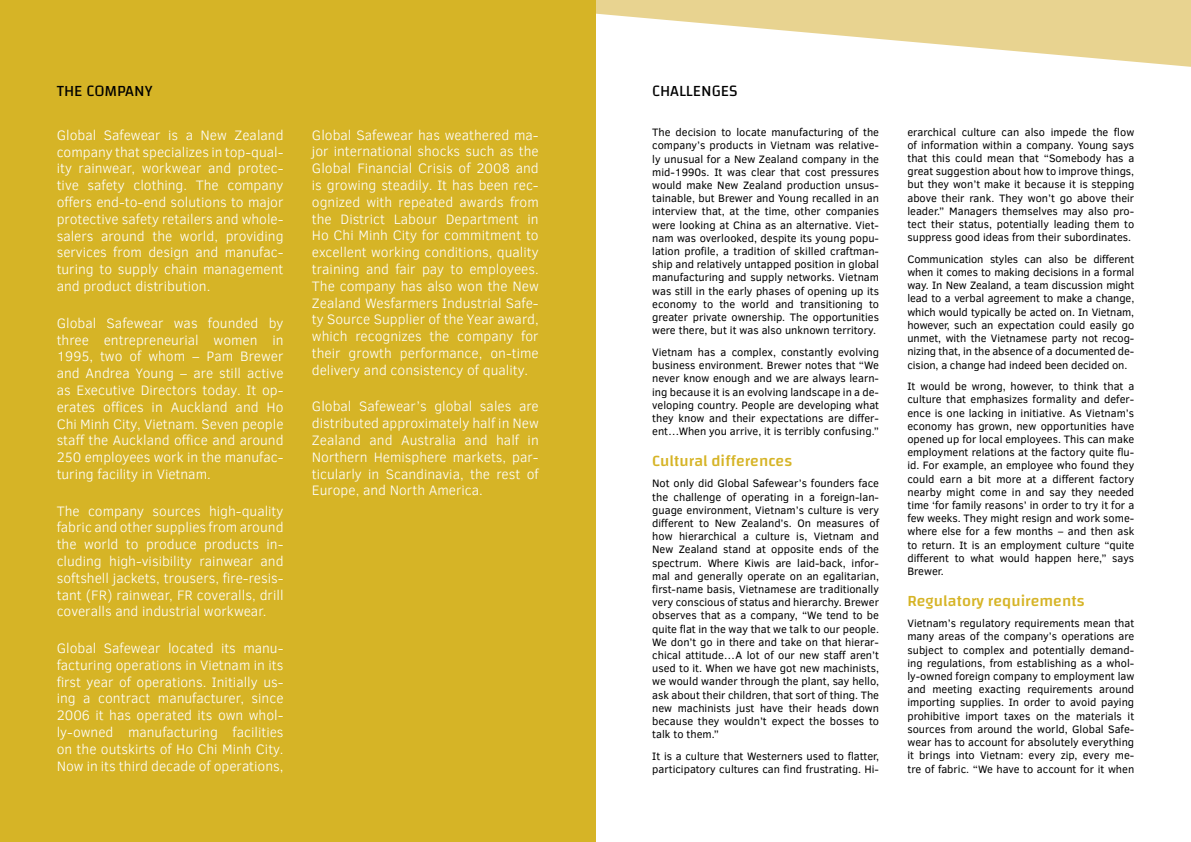
<style>
.page{position:relative;width:1191px;height:842px;background:#fff}
.page>*{position:absolute;margin:0;border:0;box-sizing:border-box;transform-origin:0 0}
.t1{font:500 16px "Changa";color:#d6b426}
.t2{font:16px "Changa";color:#000}
.t3{font:300 14px/16.8px "Clear Sans";color:#fff;text-align:justify}
.t4{font:11px/13.2px "Clear Sans";color:#000;text-align:justify}
</style>
<div class="page">
<svg style="left:595px;top:0;width:596px;height:68px;fill:#e8d390"></svg>
<div style="left:0;top:0;width:595px;height:842px;background:#d6b426"></div>
<h1 class="t2" style="left:57px;top:81px;width:97px">THE COMPANY</h1>
<p class="t3" style="left:57px;top:127px;width:228px">Global Safewear is a New Zealand company that specializes in top-qual&shy;ity rainwear, workwear and protec&shy;tive safety clothing. The company offers end-to-end solutions to major protective safety retailers and whole&shy;salers around the world, providing services from design and manufac&shy;turing to supply chain management and product distribution.</p>
<p class="t3" style="left:57px;top:314px;width:228px">Global Safewear was founded by three entrepreneurial women in 1995, two of whom – Pam Brewer and Andrea Young – are still active as Executive Directors today. It op&shy;erates offices in Auckland and Ho Chi Minh City, Vietnam. Seven people staff the Auckland office and around 250 employees work in the manufac&shy;turing facility in Vietnam.</p>
<p class="t3" style="left:57px;top:502px;width:228px">The company sources high-quality fabric and other supplies from around the world to produce products in&shy;cluding high-visibility rainwear and softshell jackets, trousers, fire-resis&shy;tant (FR) rainwear, FR coveralls, drill coveralls and industrial workwear.</p>
<p class="t3" style="left:57px;top:640px;width:228px">Global Safewear located its manu&shy;facturing operations in Vietnam in its first year of operations. Initially us&shy;ing a contract manufacturer, since 2006 it has operated its own whol&shy;ly-owned manufacturing facilities on the outskirts of Ho Chi Minh City.<br>Now in its third decade of operations,</p>
<p class="t3" style="left:312px;top:126px;width:228px">Global Safewear has weathered ma&shy;jor international shocks such as the Global Financial Crisis of 2008 and is growing steadily. It has been rec&shy;ognized with repeated awards from the District Labour Department in Ho Chi Minh City for commitment to excellent working conditions, quality training and fair pay to employees.<br>The company has also won the New Zealand Wesfarmers Industrial Safe&shy;ty Source Supplier of the Year award, which recognizes the company for their growth performance, on-time delivery and consistency of quality.</p>
<p class="t3" style="left:312px;top:398px;width:228px">Global Safewear’s global sales are distributed approximately half in New Zealand and Australia and half in Northern Hemisphere markets, par&shy;ticularly in Scandinavia, the rest of Europe, and North America.</p>
<h1 class="t2" style="left:652px;top:81px;width:87px">CHALLENGES</h1>
<p class="t4" style="left:652px;top:126px;width:228px">The decision to locate manufacturing of the company’s products in Vietnam was relative&shy;ly unusual for a New Zealand company in the mid-1990s. It was clear that cost pressures would make New Zealand production unsus&shy;tainable, but Brewer and Young recalled in an interview that, at the time, other companies were looking at China as an alternative. Viet&shy;nam was overlooked, despite its young popu&shy;lation profile, a tradition of skilled craftman&shy;ship and relatively untapped position in global manufacturing and supply networks. Vietnam was still in the early phases of opening up its economy to the world and transitioning to greater private ownership. The opportunities were there, but it was also unknown territory.</p>
<p class="t4" style="left:652px;top:345px;width:228px">Vietnam has a complex, constantly evolving business environment. Brewer notes that “We never know enough and we are always learn&shy;ing because it is an evolving landscape in a de&shy;veloping country. People are developing what they know and their expectations are differ&shy;ent…When you arrive, it is terribly confusing.”</p>
<h1 class="t1" style="left:652px;top:451px;width:141px">Cultural differences</h1>
<p class="t4" style="left:652px;top:477px;width:228px">Not only did Global Safewear’s founders face the challenge of operating in a foreign-lan&shy;guage environment, Vietnam’s culture is very different to New Zealand’s. On measures of how hierarchical a culture is, Vietnam and New Zealand stand at opposite ends of the spectrum. Where Kiwis are laid-back, infor&shy;mal and generally operate on an egalitarian, first-name basis, Vietnamese are traditionally very conscious of status and hierarchy. Brewer observes that as a company, “We tend to be quite flat in the way that we talk to our people.<br>We don’t go in there and take on that hierar&shy;chical attitude…A lot of our new staff aren’t used to it. When we have got new machinists, we would wander through the plant, say hello, ask about their children, that sort of thing. The new machinists just have their heads down because they wouldn’t expect the bosses to talk to them.”</p>
<p class="t4" style="left:652px;top:749px;width:228px">It is a culture that Westerners used to flatter, participatory cultures can find frustrating. Hi-</p>
<p class="t4" style="left:907px;top:125px;width:228px">erarchical culture can also impede the flow of information within a company. Young says that this could mean that “Somebody has a great suggestion about how to improve things, but they won’t make it because it is stepping above their rank. They won’t go above their leader.” Managers themselves may also pro&shy;tect their status, potentially leading them to suppress good ideas from their subordinates.</p>
<p class="t4" style="left:907px;top:252px;width:228px">Communication styles can also be different when it comes to making decisions in a formal way. In New Zealand, a team discussion might lead to a verbal agreement to make a change, which would typically be acted on. In Vietnam, however, such an expectation could easily go unmet, with the Vietnamese party not recog&shy;nizing that, in the absence of a documented de&shy;cision, a change had indeed been decided on.</p>
<p class="t4" style="left:907px;top:380px;width:228px">It would be wrong, however, to think that a culture that emphasizes formality and defer&shy;ence is one lacking in initiative. As Vietnam’s economy has grown, new opportunities have opened up for local employees. This can make employment relations at the factory quite flu&shy;id. For example, an employee who found they could earn a bit more at a different factory nearby might come in and say they needed time ‘for family reasons’ in order to try it for a few weeks. They might resign and work some&shy;where else for a few months – and then ask to return. It is an employment culture “quite different to what would happen here,” says Brewer.</p>
<h1 class="t1" style="left:907px;top:591px;width:179px">Regulatory requirements</h1>
<p class="t4" style="left:907px;top:617px;width:228px">Vietnam’s regulatory requirements mean that many areas of the company’s operations are subject to complex and potentially demand&shy;ing regulations, from establishing as a whol&shy;ly-owned foreign company to employment law and meeting exacting requirements around importing supplies. In order to avoid paying prohibitive import taxes on the materials it sources from around the world, Global Safe&shy;wear has to account for absolutely everything it brings into Vietnam: every zip, every me&shy;tre of fabric. “We have to account for it when</p>
</div>
